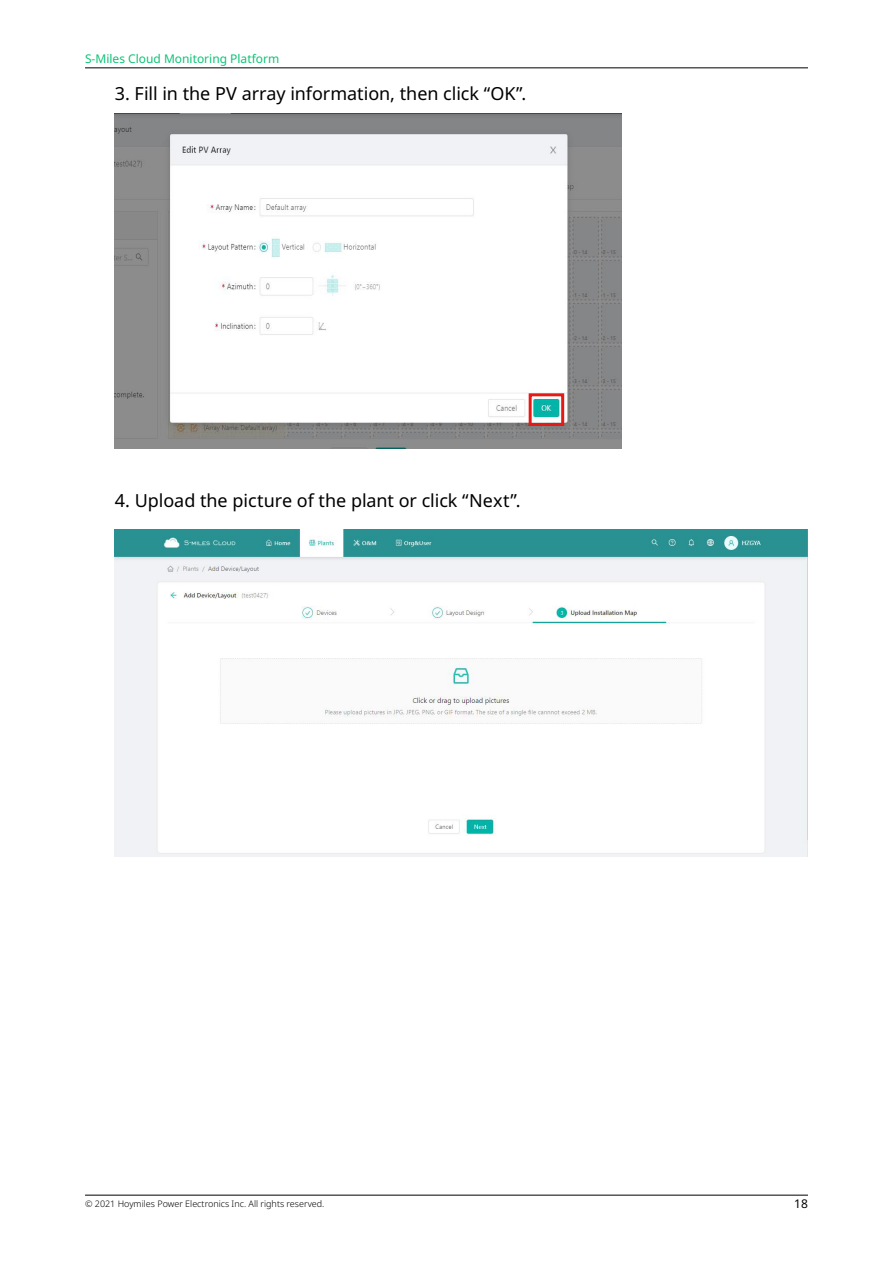
<style>
.page{position:relative;width:893px;height:1263px;background:#fff}
.page>*{position:absolute;margin:0;border:0;box-sizing:border-box;transform-origin:0 0}
.t1{font:18px "Noto Sans";letter-spacing:-.005em;color:#000}
.t2{font:12px "Noto Sans";color:#0ac476}
.t3{font:12px "Noto Sans";color:#000}
.t4{font:300 9px "Noto Sans";color:#000}
</style>
<div class="page">
<hr style="left:85px;top:1195px;width:723px;height:1px;background:#000">
<hr style="left:85px;top:68px;width:723px;height:1px;background:#000">
<img style="left:115px;top:114px;width:506px;height:335px">
<img style="left:115px;top:529px;width:693px;height:328px">
<div style="left:529px;top:393px;width:35px;height:33px;border:3px solid #e61914"></div>
<p class="t2" style="left:85px;top:51px;width:196px">S-Miles Cloud Monitoring Platform</p>
<p class="t1" style="left:115px;top:81px;width:413px">3. Fill in the PV array information, then click “OK”.</p>
<p class="t1" style="left:115px;top:487px;width:407px">4. Upload the picture of the plant or click “Next”.</p>
<p class="t4" style="left:85px;top:1197px;width:241px">© 2021 Hoymiles Power Electronics Inc. All rights reserved.</p>
<p class="t3" style="left:794px;top:1195px;width:15px">18</p>
</div>
